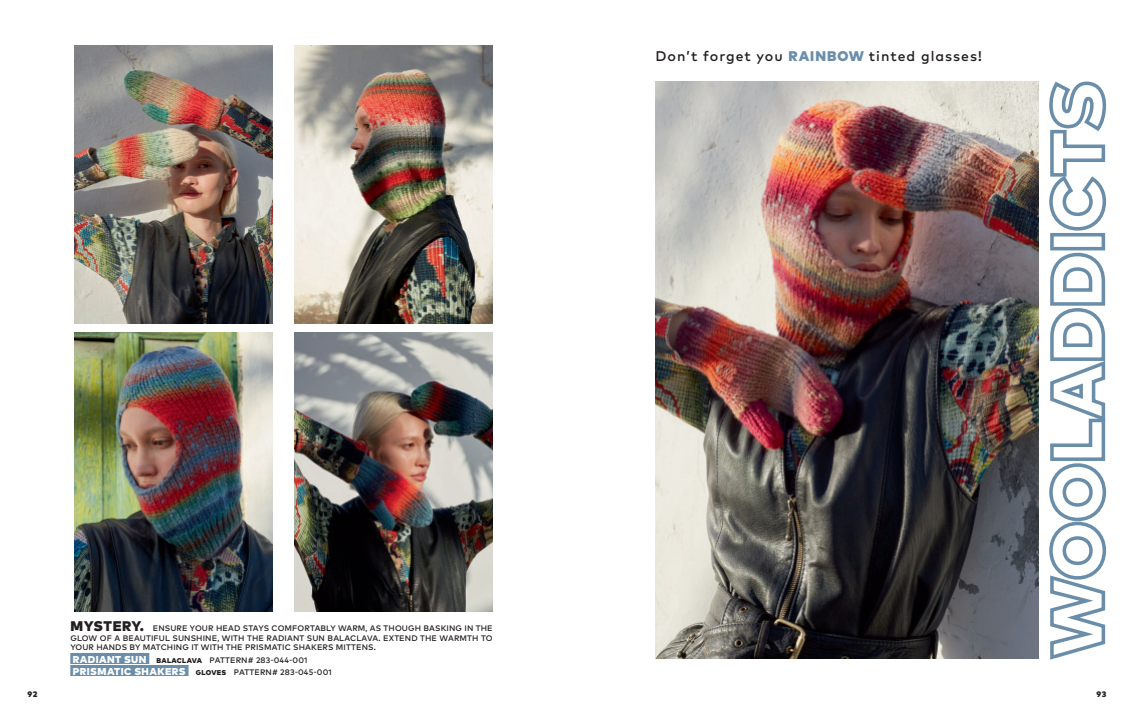
<style>
.page{position:relative;width:1134px;height:709px;background:#fff}
.page>*{position:absolute;margin:0;border:0;box-sizing:border-box;transform-origin:0 0}
.t1{font:500 14px "Mark Pro";letter-spacing:.07em;color:#231f20}
.t2{font:500 8px/9.5px "Mark Pro";letter-spacing:.015em;color:#231f20;text-align:justify}
.t3{font:900 8px "Mark OT";color:#231f20}
.s1{font-family:"Mark OT";font-weight:900;color:#6a8eaa}
.s2{font-family:"Mark OT";font-weight:900;font-size:14px}
.s3{font-family:"Mark OT";font-weight:900;font-size:10px;color:#fff}
.s4{font-family:"Mark OT";font-weight:900;font-size:7px}
</style>
<div class="page">
<img style="left:655px;top:82px;width:384px;height:576px">
<svg style="left:1050px;top:573px;width:56px;height:87px"></svg>
<div style="left:1049px;top:521px;width:57px;height:58px;border:4px solid #6a8eaa;border-radius:50%"></div>
<div style="left:1062px;top:536px;width:31px;height:29px;border:4px solid #6a8eaa;border-radius:50%"></div>
<div style="left:1049px;top:463px;width:57px;height:58px;border:4px solid #6a8eaa;border-radius:50%"></div>
<div style="left:1062px;top:478px;width:31px;height:28px;border:4px solid #6a8eaa;border-radius:50%"></div>
<svg style="left:1050px;top:252px;width:56px;height:209px"></svg>
<div style="left:1050px;top:233px;width:55px;height:17px;border:4px solid #6a8eaa"></div>
<svg style="left:1049px;top:81px;width:58px;height:150px"></svg>
<img style="left:74px;top:45px;width:199px;height:279px">
<img style="left:294px;top:333px;width:199px;height:278px">
<img style="left:294px;top:45px;width:199px;height:279px">
<img style="left:74px;top:333px;width:199px;height:278px">
<div style="left:70px;top:653px;width:79px;height:11px;background:#6a8eaa"></div>
<div style="left:70px;top:665px;width:119px;height:11px;background:#6a8eaa"></div>
<h1 class="t1" style="left:655px;top:51px;width:328px">Don’t forget you <span class="s1">RAINBOW</span> tinted glasses!</h1>
<p class="t2" style="left:70px;top:624px;width:424px"><span class="s2">MYSTERY.</span> ENSURE YOUR HEAD STAYS COMFORTABLY WARM, AS THOUGH BASKING IN THE GLOW OF A BEAUTIFUL SUNSHINE, WITH THE RADIANT SUN BALACLAVA. EXTEND THE WARMTH TO YOUR HANDS BY MATCHING IT WITH THE PRISMATIC SHAKERS MITTENS.</p>
<p class="t2" style="left:73px;top:654px;width:260px;line-height:12px"><span class="s3">RADIANT SUN</span> <span class="s4">BALACLAVA</span> PATTERN# 283-044-001<br><span class="s3">PRISMATIC SHAKERS</span> <span class="s4">GLOVES</span> PATTERN# 283-045-001</p>
<p class="t3" style="left:28px;top:690px;width:11px">92</p>
<p class="t3" style="left:1096px;top:690px;width:11px">93</p>
</div>
